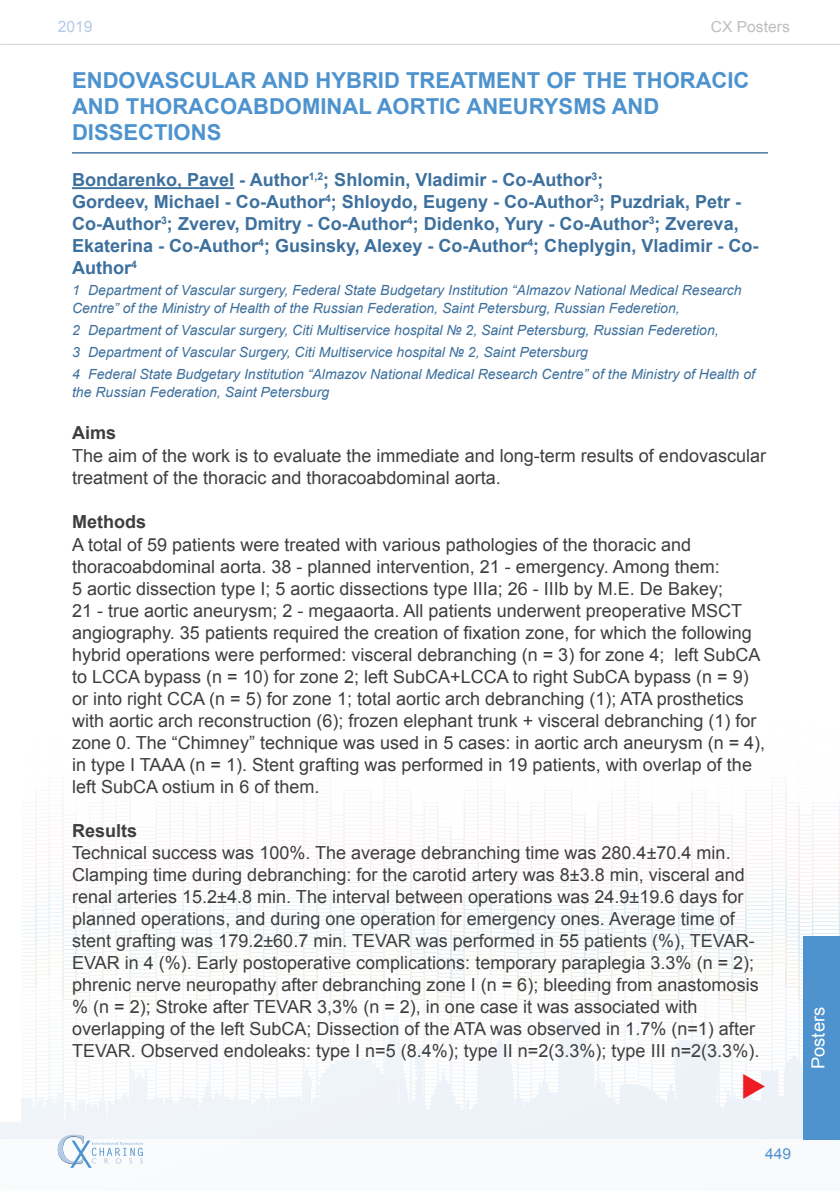
<style>
.page{position:relative;width:840px;height:1191px;background:#fff}
.page>*{position:absolute;margin:0;border:0;box-sizing:border-box;transform-origin:0 0}
.Blue__Section_Head{font:700 22px/26px "Arial";color:#4e93ce}
.Black__Normal{font:18px/22px "Arial";color:#3e3e3f}
.Black__Normal_bold{font:700 18px/22px "Arial";color:#3d709d}
.Black__Cross_head{font:700 18px "Arial";color:#3e3e3f}
.t1{font:18px "Arial";color:#fff}
.t2{font:15.6px "Arial";color:#b5cae6}
.t3{font:15.2px "Arial";color:#bcbdc0}
.t4{font:15.2px "Arial";color:#4e93ce}
.Black__Normal_italic{font:italic 14px/18px "Arial";color:#3d709d}
</style>
<div class="page">
<svg style="left:35px;top:839px;width:804px;height:4px"></svg>
<svg style="left:35px;top:843px;width:804px;height:4px"></svg>
<svg style="left:35px;top:847px;width:804px;height:4px"></svg>
<svg style="left:35px;top:851px;width:804px;height:3px"></svg>
<svg style="left:22px;top:854px;width:817px;height:4px"></svg>
<svg style="left:35px;top:858px;width:804px;height:4px"></svg>
<svg style="left:35px;top:862px;width:804px;height:4px"></svg>
<svg style="left:35px;top:866px;width:804px;height:4px"></svg>
<svg style="left:35px;top:870px;width:804px;height:4px"></svg>
<svg style="left:35px;top:874px;width:804px;height:3px"></svg>
<svg style="left:22px;top:877px;width:817px;height:4px"></svg>
<svg style="left:35px;top:881px;width:804px;height:4px"></svg>
<svg style="left:35px;top:885px;width:804px;height:4px"></svg>
<svg style="left:35px;top:889px;width:804px;height:4px"></svg>
<svg style="left:35px;top:893px;width:804px;height:4px"></svg>
<svg style="left:35px;top:897px;width:804px;height:3px"></svg>
<svg style="left:22px;top:900px;width:817px;height:4px"></svg>
<svg style="left:22px;top:904px;width:817px;height:4px"></svg>
<svg style="left:22px;top:908px;width:817px;height:4px"></svg>
<svg style="left:22px;top:912px;width:817px;height:4px"></svg>
<svg style="left:22px;top:916px;width:817px;height:4px"></svg>
<svg style="left:22px;top:920px;width:817px;height:4px"></svg>
<svg style="left:22px;top:924px;width:817px;height:3px"></svg>
<svg style="left:22px;top:927px;width:817px;height:4px"></svg>
<svg style="left:22px;top:931px;width:817px;height:4px"></svg>
<svg style="left:22px;top:935px;width:817px;height:4px"></svg>
<svg style="left:22px;top:939px;width:780px;height:4px"></svg>
<svg style="left:22px;top:943px;width:780px;height:4px"></svg>
<svg style="left:22px;top:947px;width:780px;height:3px"></svg>
<svg style="left:22px;top:950px;width:780px;height:4px"></svg>
<svg style="left:22px;top:954px;width:780px;height:4px"></svg>
<svg style="left:22px;top:958px;width:780px;height:4px"></svg>
<svg style="left:35px;top:962px;width:767px;height:4px"></svg>
<svg style="left:35px;top:966px;width:767px;height:4px"></svg>
<svg style="left:22px;top:970px;width:780px;height:3px"></svg>
<svg style="left:22px;top:973px;width:780px;height:4px"></svg>
<svg style="left:22px;top:977px;width:780px;height:4px"></svg>
<svg style="left:22px;top:981px;width:780px;height:4px"></svg>
<svg style="left:22px;top:985px;width:780px;height:4px"></svg>
<svg style="left:62px;top:989px;width:740px;height:4px"></svg>
<svg style="left:62px;top:993px;width:740px;height:3px"></svg>
<svg style="left:62px;top:996px;width:740px;height:4px"></svg>
<svg style="left:75px;top:1000px;width:725px;height:4px"></svg>
<svg style="left:75px;top:1004px;width:725px;height:4px"></svg>
<svg style="left:75px;top:1008px;width:725px;height:4px"></svg>
<svg style="left:36px;top:788px;width:803px;height:51px"></svg>
<svg style="left:0;top:1013px;width:802px;height:121px;fill:#f3f6fa"></svg>
<hr style="left:1px;top:44px;width:838px;height:1px;background:#d1d2d4">
<svg style="left:0;top:1134px;width:839px;height:34px"></svg>
<div style="left:802px;top:936px;width:37px;height:203px;background:#4e93ce"></div>
<hr style="left:72px;top:152px;width:695px;height:2px;background:#3d709d">
<hr style="left:72px;top:187px;width:162px;height:2px;background:#3d709d">
<svg style="left:743px;top:1073px;width:21px;height:25px"></svg>
<p class="t2" style="left:58px;top:16px;width:36px">2019</p>
<p class="t3" style="left:710px;top:16px;width:80px">CX Posters</p>
<p class="Blue__Section_Head" style="left:72px;top:68px;width:678px">ENDOVASCULAR AND HYBRID TREATMENT OF THE THORACIC<br>AND THORACOABDOMINAL AORTIC ANEURYSMS AND<br>DISSECTIONS</p>
<p class="Black__Normal_bold" style="left:72px;top:169px;width:687px">Bondarenko, Pavel - Author<sup>1,2</sup>; Shlomin, Vladimir - Co-Author<sup>3</sup>;<br>Gordeev, Michael - Co-Author<sup>4</sup>; Shloydo, Eugeny - Co-Author<sup>3</sup>; Puzdriak, Petr - Co-Author<sup>3</sup>; Zverev, Dmitry - Co-Author<sup>4</sup>; Didenko, Yury - Co-Author<sup>3</sup>; Zvereva, Ekaterina - Co-Author<sup>4</sup>; Gusinsky, Alexey - Co-Author<sup>4</sup>; Cheplygin, Vladimir - Co-Author<sup>4</sup></p>
<p class="Black__Normal_italic" style="left:72px;top:281px;width:670px">1 Department of Vascular surgery, Federal State Budgetary Institution “Almazov National Medical Research<br>Centre” of the Ministry of Health of the Russian Federation, Saint Petersburg, Russian Federetion,</p>
<p class="Black__Normal_italic" style="left:72px;top:321px;width:647px">2 Department of Vascular surgery, Citi Multiservice hospital № 2, Saint Petersburg, Russian Federetion,</p>
<p class="Black__Normal_italic" style="left:72px;top:343px;width:517px">3 Department of Vascular Surgery, Citi Multiservice hospital № 2, Saint Petersburg</p>
<p class="Black__Normal_italic" style="left:72px;top:365px;width:684px">4 Federal State Budgetary Institution “Almazov National Medical Research Centre” of the Ministry of Health of the Russian Federation, Saint Petersburg</p>
<p class="Black__Cross_head" style="left:72px;top:421px;width:46px">Aims</p>
<p class="Black__Normal" style="left:72px;top:445px;width:695px">The aim of the work is to evaluate the immediate and long-term results of endovascular treatment of the thoracic and thoracoabdominal aorta.</p>
<p class="Black__Cross_head" style="left:72px;top:510px;width:75px">Methods</p>
<p class="Black__Normal" style="left:72px;top:533px;width:694px">A total of 59 patients were treated with various pathologies of the thoracic and thoracoabdominal aorta. 38 - planned intervention, 21 - emergency. Among them:<br>5 aortic dissection type I; 5 aortic dissections type IIIa; 26 - IIIb by M.E. De Bakey;<br>21 - true aortic aneurysm; 2 - megaaorta. All patients underwent preoperative MSCT angiography. 35 patients required the creation of fixation zone, for which the following hybrid operations were performed: visceral debranching (n = 3) for zone 4; left SubCA to LCCA bypass (n = 10) for zone 2; left SubCA+LCCA to right SubCA bypass (n = 9) or into right CCA (n = 5) for zone 1; total aortic arch debranching (1); ATA prosthetics with aortic arch reconstruction (6); frozen elephant trunk + visceral debranching (1) for zone 0. The “Chimney” technique was used in 5 cases: in aortic arch aneurysm (n = 4), in type I TAAA (n = 1). Stent grafting was performed in 19 patients, with overlap of the left SubCA ostium in 6 of them.</p>
<p class="Black__Cross_head" style="left:72px;top:818px;width:67px">Results</p>
<p class="Black__Normal" style="left:72px;top:842px;width:688px">Technical success was 100%. The average debranching time was 280.4±70.4 min.<br>Clamping time during debranching: for the carotid artery was 8±3.8 min, visceral and renal arteries 15.2±4.8 min. The interval between operations was 24.9±19.6 days for planned operations, and during one operation for emergency ones. Average time of stent grafting was 179.2±60.7 min. TEVAR was performed in 55 patients (%), TEVAR-EVAR in 4 (%). Early postoperative complications: temporary paraplegia 3.3% (n = 2); phrenic nerve neuropathy after debranching zone I (n = 6); bleeding from anastomosis % (n = 2); Stroke after TEVAR 3,3% (n = 2), in one case it was associated with overlapping of the left SubCA; Dissection of the ATA was observed in 1.7% (n=1) after TEVAR. Observed endoleaks: type I n=5 (8.4%); type II n=2(3.3%); type III n=2(3.3%).</p>
<p class="t1" style="left:805px;top:1069px;width:64px;rotate:-90deg">Posters</p>
<p class="t4" style="left:764px;top:1143px;width:28px">449</p>
</div>
